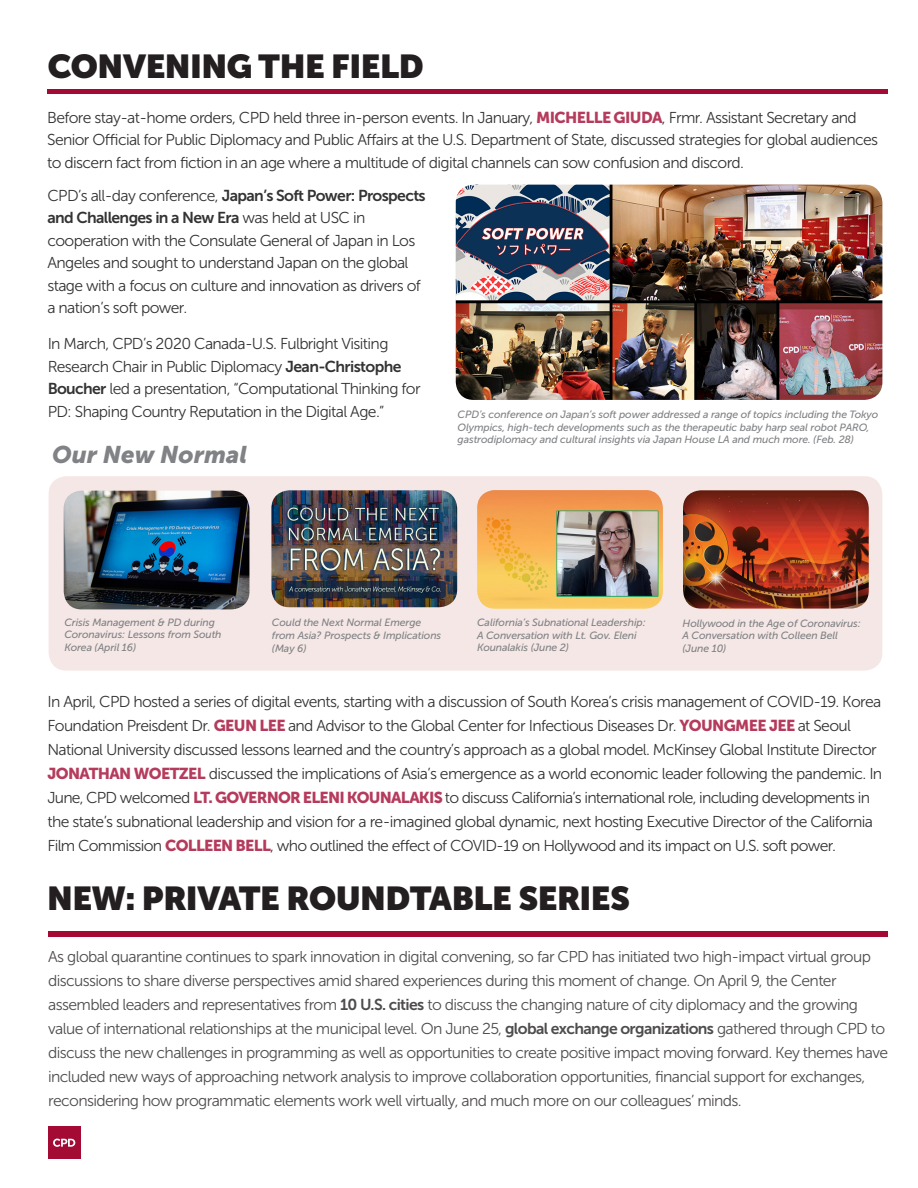
<style>
.page{position:relative;width:918px;height:1188px;background:#fff}
.page>*{position:absolute;margin:0;border:0;box-sizing:border-box;transform-origin:0 0}
.t1{font:900 33px "Museo Sans Display";color:#231f20}
.t2{font:italic 24px "Museo Sans 900";color:#808285}
.t3{font:15.75px/22.5px "Museo Sans 300";letter-spacing:-.04em;color:#000}
.t4{font:15.75px/24px "Museo Sans 300";letter-spacing:-.04em;color:#231f20}
.t5{font:15.75px/22.5px "Museo Sans 700";letter-spacing:-.04em;color:#000}
.t6{font:italic 10.5px/12.6px "Museo Sans 500";letter-spacing:-.01em;color:#808285}
.s1{font-family:"Museo Sans 900";color:#a30a34}
.s2{font-family:"Museo Sans 300"}
.s3{font-family:"Museo Sans 700"}
</style>
<div class="page">
<div style="left:49px;top:476px;width:833px;height:195px;background:#f5e7e5;border-radius:18px"></div>
<div style="left:48px;top:1126px;width:32px;height:33px;background:#a30a34"></div>
<svg style="left:53px;top:1139px;width:22px;height:8px"></svg>
<div style="left:48px;top:931px;width:840px;height:5px;background:#a30a34"></div>
<div style="left:48px;top:89px;width:840px;height:5px;background:#a30a34"></div>
<img style="left:456px;top:185px;width:426px;height:215px">
<img style="left:64px;top:491px;width:185px;height:118px">
<img style="left:271px;top:490px;width:186px;height:117px">
<img style="left:683px;top:490px;width:186px;height:119px">
<img style="left:477px;top:490px;width:186px;height:119px">
<p class="t1" style="left:48px;top:47px;width:377px">CONVENING THE FIELD</p>
<p class="t3" style="left:47px;top:106px;width:832px">Before stay-at-home orders, CPD held three in-person events. In January, <span class="s1">MICHELLE GIUDA</span>, Frmr. Assistant Secretary and<br>Senior Official for Public Diplomacy and Public Affairs at the U.S. Department of State, discussed strategies for global audiences to discern fact from fiction in an age where a multitude of digital channels can sow confusion and discord.</p>
<p class="t5" style="left:47px;top:184px;width:380px"><span class="s2">CPD’s all-day conference,</span> Japan’s Soft Power: Prospects and Challenges in a New Era <span class="s2">was held at USC in</span></p>
<p class="t3" style="left:47px;top:229px;width:375px">cooperation with the Consulate General of Japan in Los Angeles and sought to understand Japan on the global stage with a focus on culture and innovation as drivers of a nation’s soft power.</p>
<p class="t3" style="left:48px;top:333px;width:375px">In March, CPD’s 2020 Canada-U.S. Fulbright Visiting Research Chair in Public Diplomacy <span class="s3">Jean-Christophe Boucher</span> led a presentation, “Computational Thinking for PD: Shaping Country Reputation in the Digital Age.”</p>
<p class="t2" style="left:52px;top:441px;width:196px">Our New Normal</p>
<p class="t6" style="left:458px;top:408px;width:422px">CPD’s conference on Japan’s soft power addressed a range of topics including the Tokyo<br>Olympics, high-tech developments such as the therapeutic baby harp seal robot PARO, gastrodiplomacy and cultural insights via Japan House LA and much more. (Feb. 28)</p>
<p class="t6" style="left:64px;top:616px;width:159px">Crisis Management &amp; PD during<br>Coronavirus: Lessons from South<br>Korea (April 16)</p>
<p class="t6" style="left:272px;top:617px;width:171px">Could the Next Normal Emerge from Asia? Prospects &amp; Implications (May 6)</p>
<p class="t6" style="left:477px;top:616px;width:170px">California’s Subnational Leadership:<br>A Conversation with Lt. Gov. Eleni<br>Kounalakis (June 2)</p>
<p class="t6" style="left:683px;top:617px;width:180px">Hollywood in the Age of Coronavirus:<br>A Conversation with Colleen Bell (June 10)</p>
<p class="t3" style="left:47px;top:690px;width:836px;line-height:24px">In April, CPD hosted a series of digital events, starting with a discussion of South Korea’s crisis management of COVID-19. Korea Foundation Preisdent Dr. <span class="s1">GEUN LEE</span> and Advisor to the Global Center for Infectious Diseases Dr. <span class="s1">YOUNGMEE JEE</span> at Seoul National University discussed lessons learned and the country’s approach as a global model. McKinsey Global Institute Director <span class="s1">JONATHAN WOETZEL</span> discussed the implications of Asia’s emergence as a world economic leader following the pandemic. In June, CPD welcomed <span class="s1">LT. GOVERNOR ELENI KOUNALAKIS</span> to discuss California’s international role, including developments in the state’s subnational leadership and vision for a re-imagined global dynamic, next hosting Executive Director of the California Film Commission <span class="s1">COLLEEN BELL</span>, who outlined the effect of COVID-19 on Hollywood and its impact on U.S. soft power.</p>
<p class="t1" style="left:48px;top:880px;width:584px">NEW: PRIVATE ROUNDTABLE SERIES</p>
<p class="t4" style="left:48px;top:945px;width:841px">As global quarantine continues to spark innovation in digital convening, so far CPD has initiated two high-impact virtual group discussions to share diverse perspectives amid shared experiences during this moment of change. On April 9, the Center assembled leaders and representatives from <span class="s3">10 U.S. cities</span> to discuss the changing nature of city diplomacy and the growing value of international relationships at the municipal level. On June 25, <span class="s3">global exchange organizations</span> gathered through CPD to discuss the new challenges in programming as well as opportunities to create positive impact moving forward. Key themes have included new ways of approaching network analysis to improve collaboration opportunities, financial support for exchanges, reconsidering how programmatic elements work well virtually, and much more on our colleagues’ minds.</p>
</div>
